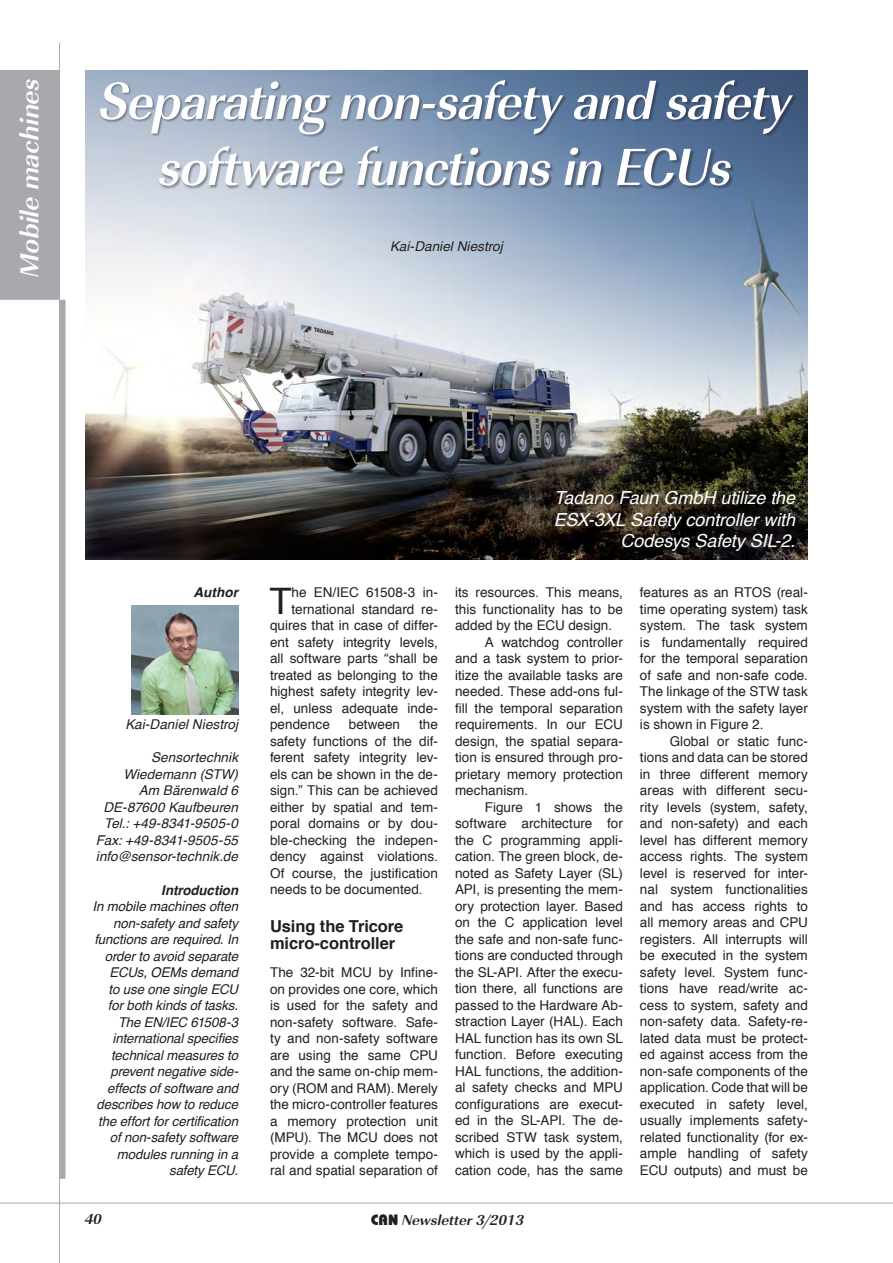
<style>
.page{position:relative;width:893px;height:1263px;background:#fff}
.page>*{position:absolute;margin:0;border:0;box-sizing:border-box;transform-origin:0 0}
.t1{font:54px/66px "URW Imperial T Bold Obli";letter-spacing:-.02em;color:#fff;text-align:center;scale:.94 1}
.t2{font:36.45px "Helvetica";color:#231f20}
.t3{font:27px "URW Imperial T Bold Obli";letter-spacing:-.005em;color:#fff}
.t4{font:italic 18px/21.6px "Helvetica";letter-spacing:-.005em;color:#fff;text-align:right}
.t5{font:700 16.5px/16.5px "Helvetica";letter-spacing:-.005em;color:#231f20}
.t6{font:15px "URW Imperial T Bold Obli";color:#231f20}
.t7{font:13.5px/16.5px "Helvetica";letter-spacing:.005em;color:#231f20;text-align:justify}
.t8{font:italic 13.5px/16.5px "Helvetica";letter-spacing:-.005em;color:#231f20;text-align:right}
.t9{font:italic 700 13.5px "Helvetica";color:#231f20}
.s1{font-family:"Bauhaus";font-weight:800}
</style>
<div class="page">
<div style="left:60px;top:300px;width:6px;height:879px;background:#a8a9ad"></div>
<img style="left:85px;top:70px;width:723px;height:489px">
<div style="left:101px;top:80px;width:696px;height:110px;background:#231f20;opacity:.45"></div>
<img style="left:132px;top:605px;width:106px;height:109px">
<hr style="left:59px;top:43px;width:1px;height:1220px;background:#a8a9ad">
<hr style="left:0;top:1203px;width:893px;height:1px;background:#a8a9ad">
<div style="left:0;top:70px;width:59px;height:230px;background:#a8a9ad"></div>
<h3 class="t3" style="left:14px;top:277px;width:201px;rotate:-90deg">Mobile machines</h3>
<h1 class="t1" style="left:100px;top:69px;width:738px">Separating non-safety and safety software functions in ECUs</h1>
<p class="t8" style="left:390px;top:238px;width:114px">Kai-Daniel Niestroj</p>
<p class="t9" style="left:194px;top:582px;width:46px">Author</p>
<p class="t8" style="left:125px;top:717px;width:114px">Kai-Daniel Niestroj</p>
<p class="t8" style="left:96px;top:750px;width:144px">Sensortechnik<br>Wiedemann (STW)<br>Am Bärenwald 6<br>DE-87600 Kaufbeuren<br>Tel.: +49-8341-9505-0<br>Fax: +49-8341-9505-55 info@sensor-technik.de</p>
<p class="t9" style="left:161px;top:879px;width:78px">Introduction</p>
<p class="t8" style="left:92px;top:898px;width:147px">In mobile machines often non-safety and safety functions are required. In order to avoid separate<br>ECUs, OEMs demand<br>to use one single ECU for both kinds of tasks.<br>The EN/IEC 61508-3 international specifies technical measures to prevent negative side&shy;effects of software and describes how to reduce the effort for certification of non-safety software modules running in a safety ECU.</p>
<h2 class="t2" style="left:269px;top:573px;width:24px">T</h2>
<p class="t7" style="left:292px;top:585px;width:148px">he EN/IEC 61508-3 in-</p>
<p class="t7" style="left:292px;top:601px;width:148px">ternational standard re-</p>
<p class="t7" style="left:270px;top:618px;width:169px">quires that in case of differ-</p>
<p class="t7" style="left:270px;top:634px;width:169px">ent safety integrity levels,</p>
<p class="t7" style="left:270px;top:651px;width:169px">all software parts “shall be</p>
<p class="t7" style="left:270px;top:667px;width:169px">treated as belonging to the</p>
<p class="t7" style="left:270px;top:684px;width:169px">highest safety integrity lev-</p>
<p class="t7" style="left:270px;top:700px;width:169px">el, unless adequate inde-</p>
<p class="t7" style="left:270px;top:717px;width:61px">pendence</p>
<p class="t7" style="left:349px;top:717px;width:53px">between</p>
<p class="t7" style="left:270px;top:717px;width:169px;text-indent:149px">the safety functions of the dif&shy;ferent safety integrity lev&shy;els can be shown in the de&shy;sign.” This can be achieved either by spatial and tem&shy;poral domains or by dou&shy;ble-checking the indepen&shy;dency against violations.<br>Of course, the justification needs to be documented.</p>
<p class="t5" style="left:270px;top:918px;width:135px">Using the Tricore micro-controller</p>
<p class="t7" style="left:270px;top:964px;width:169px">The 32-bit MCU by Infine&shy;on provides one core, which is used for the safety and non-safety software. Safe&shy;ty and non-safety software are using the same CPU and the same on-chip mem&shy;ory (ROM and RAM). Merely the micro-controller features a memory protection unit (MPU). The MCU does not provide a complete tempo&shy;ral and spatial separation of</p>
<h3 class="t4" style="left:554px;top:487px;width:243px">Tadano Faun GmbH utilize the<br>ESX-3XL Safety controller with<br>Codesys Safety SIL-2.</h3>
<p class="t7" style="left:455px;top:585px;width:169px">its resources. This means,</p>
<p class="t7" style="left:455px;top:601px;width:169px">this functionality has to be</p>
<p class="t7" style="left:455px;top:618px;width:159px">added by the ECU design.</p>
<p class="t7" style="left:485px;top:634px;width:140px">A watchdog controller</p>
<p class="t7" style="left:455px;top:651px;width:169px">and a task system to prior-</p>
<p class="t7" style="left:455px;top:667px;width:169px">itize the available tasks are</p>
<p class="t7" style="left:455px;top:684px;width:169px">needed. These add-ons ful-</p>
<p class="t7" style="left:455px;top:700px;width:169px">fill the temporal separation</p>
<p class="t7" style="left:455px;top:717px;width:169px">requirements. In our ECU</p>
<p class="t7" style="left:455px;top:733px;width:169px">design, the spatial separa-</p>
<p class="t7" style="left:455px;top:750px;width:169px">tion is ensured through pro-</p>
<p class="t7" style="left:455px;top:766px;width:169px">prietary memory protection</p>
<p class="t7" style="left:455px;top:783px;width:75px">mechanism.</p>
<p class="t7" style="left:485px;top:799px;width:140px">Figure 1 shows the</p>
<p class="t7" style="left:455px;top:816px;width:169px">software architecture for</p>
<p class="t7" style="left:455px;top:832px;width:169px">the C programming appli-</p>
<p class="t7" style="left:455px;top:849px;width:169px">cation. The green block, de-</p>
<p class="t7" style="left:455px;top:865px;width:169px">noted as Safety Layer (SL)</p>
<p class="t7" style="left:455px;top:882px;width:169px">API, is presenting the mem-</p>
<p class="t7" style="left:455px;top:898px;width:169px">ory protection layer. Based</p>
<p class="t7" style="left:455px;top:915px;width:169px">on the C application level</p>
<p class="t7" style="left:455px;top:931px;width:169px">the safe and non-safe func-</p>
<p class="t7" style="left:455px;top:948px;width:169px">tions are conducted through</p>
<p class="t7" style="left:455px;top:964px;width:169px">the SL-API. After the execu-</p>
<p class="t7" style="left:455px;top:981px;width:169px">tion there, all functions are</p>
<p class="t7" style="left:455px;top:997px;width:169px">passed to the Hardware Ab-</p>
<p class="t7" style="left:455px;top:1014px;width:169px">straction Layer (HAL). Each</p>
<p class="t7" style="left:455px;top:1030px;width:169px">HAL function has its own SL</p>
<p class="t7" style="left:455px;top:1047px;width:169px">function. Before executing</p>
<p class="t7" style="left:455px;top:1063px;width:169px">HAL functions, the addition-</p>
<p class="t7" style="left:455px;top:1080px;width:169px">al safety checks and MPU</p>
<p class="t7" style="left:455px;top:1096px;width:169px">configurations are execut-</p>
<p class="t7" style="left:455px;top:1113px;width:169px">ed in the SL-API. The de-</p>
<p class="t7" style="left:455px;top:1129px;width:169px">scribed STW task system,</p>
<p class="t7" style="left:455px;top:1146px;width:169px">which is used by the appli-</p>
<p class="t7" style="left:455px;top:1162px;width:169px">cation code, has the same</p>
<p class="t7" style="left:640px;top:585px;width:169px">features as an RTOS (real&shy;time operating system) task system. The task system is fundamentally required for the temporal separation of safe and non-safe code.<br>The linkage of the STW task system with the safety layer is shown in Figure 2.</p>
<p class="t7" style="left:640px;top:733px;width:169px;text-indent:30px">Global or static func&shy;tions and data can be stored in three different memory areas with different secu&shy;rity levels (system, safety, and non-safety) and each level has different memory access rights. The system level is reserved for inter&shy;nal system functionalities and has access rights to all memory areas and CPU registers. All interrupts will be executed in the system safety level. System func&shy;tions have read/write ac&shy;cess to system, safety and non-safety data. Safety-re&shy;lated data must be protect&shy;ed against access from the non-safe components of the application. Code that will be executed in safety level, usually implements safety&shy;related functionality (for ex&shy;ample handling of safety ECU outputs) and must be</p>
<p class="t6" style="left:85px;top:1210px;width:18px">40</p>
<p class="t6" style="left:371px;top:1211px;width:155px"><span class="s1">CAN</span> Newsletter 3/2013</p>
</div>
